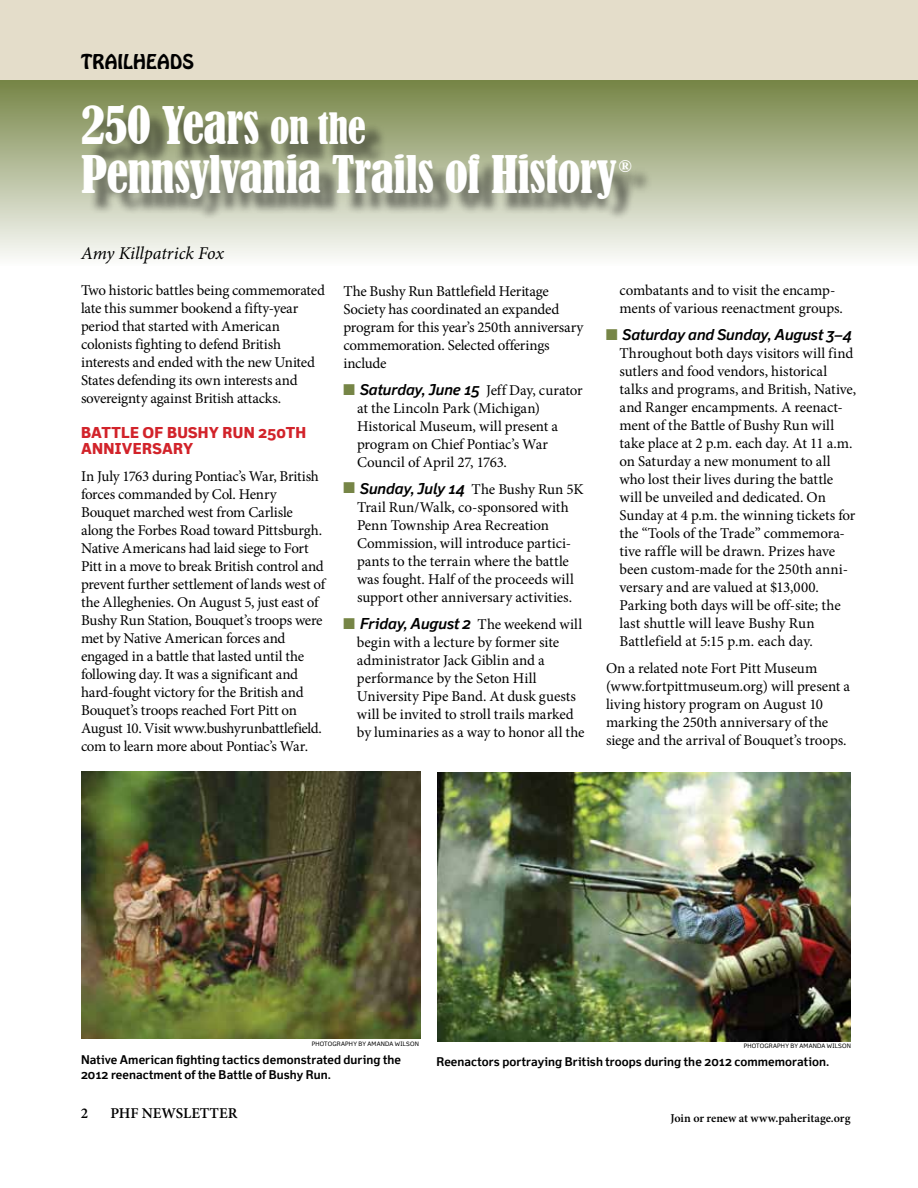
<style>
.page{position:relative;width:918px;height:1188px;background:#fff}
.page>*{position:absolute;margin:0;border:0;box-sizing:border-box;transform-origin:0 0}
.t1{font:condensed 48.6px/48.6px "Bernard";letter-spacing:-.01em;color:#fff}
.t2{font:italic 18px "Minion Pro";letter-spacing:-.005em;color:#000}
.t3{font:18px "Hobo Std";letter-spacing:.01em;color:#000}
.t4{font:condensed 17.55px "Bernard";color:#fff}
.t5{font:15px/18px "Minion Pro";letter-spacing:-.01em;color:#000}
.t6{font:italic 700 15px "Felbridge";color:#000}
.t7{font:800 15px/16.5px "Felbridge";letter-spacing:.015em;color:#d2232a}
.t8{font:600 15px "Minion Pro";color:#000}
.t9{font:700 12px/15px "Felbridge";letter-spacing:.005em;color:#000}
.t10{font:600 12px "Minion Pro";letter-spacing:-.005em;color:#000}
.t11{font:6px "Felbridge";letter-spacing:.03em;color:#000}
.s1{font-size:40.5px}
.s2{font-family:"Monotype Sorts";font-weight:400;font-style:normal;color:#768546}
.s3{font-family:"Minion Pro";font-weight:400;font-style:normal}
</style>
<div class="page">
<div style="left:0;top:0;width:918px;height:80px;background:#e4ddca"></div>
<div style="left:0;top:80px;width:918px;height:186px;background:linear-gradient(to bottom,#768546,#fcfcfb)"></div>
<div style="left:88px;top:112px;width:550px;height:109px;background:#000;opacity:.5"></div>
<div style="left:626px;top:167px;width:27px;height:28px;background:#000;opacity:.6"></div>
<img style="left:437px;top:773px;width:413px;height:268px">
<img style="left:81px;top:771px;width:339px;height:267px">
<p class="t3" style="left:81px;top:50px;width:115px">TRAILHEADS</p>
<h1 class="t1" style="left:81px;top:102px;width:538px">250 Years <span class="s1">on the<br></span>Pennsylvania Trails of History</h1>
<p class="t4" style="left:619px;top:157px;width:15px">®</p>
<p class="t2" style="left:81px;top:241px;width:144px">Amy Killpatrick Fox</p>
<p class="t5" style="left:81px;top:281px;width:246px">Two historic battles being commemorated late this summer bookend a fifty-year period that started with American colonists fighting to defend British interests and ended with the new United States defending its own interests and sovereignty against British attacks.</p>
<p class="t7" style="left:81px;top:424px;width:227px">BATTLE OF BUSHY RUN 250TH<br>ANNIVERSARY</p>
<p class="t5" style="left:81px;top:467px;width:246px">In July 1763 during Pontiac’s War, British forces commanded by Col. Henry Bouquet marched west from Carlisle along the Forbes Road toward Pittsburgh.<br>Native Americans had laid siege to Fort Pitt in a move to break British control and prevent further settlement of lands west of the Alleghenies. On August 5, just east of Bushy Run Station, Bouquet’s troops were met by Native American forces and engaged in a battle that lasted until the following day. It was a significant and hard-fought victory for the British and Bouquet’s troops reached Fort Pitt on August 10. Visit www.bushyrunbattlefield. com to learn more about Pontiac’s War.</p>
<p class="t5" style="left:344px;top:282px;width:242px">The Bushy Run Battlefield Heritage<br>Society has coordinated an expanded program for this year’s 250th anniversary commemoration. Selected offerings include</p>
<p class="t6" style="left:344px;top:380px;width:241px"><span class="s2">N</span> Saturday, June 15 <span class="s3">Jeff Day, curator</span></p>
<p class="t5" style="left:357px;top:399px;width:203px">at the Lincoln Park (Michigan)<br>Historical Museum, will present a program on Chief Pontiac’s War<br>Council of April 27, 1763.</p>
<p class="t6" style="left:344px;top:479px;width:242px"><span class="s2">N</span> Sunday, July 14 <span class="s3">The Bushy Run 5K</span></p>
<p class="t5" style="left:357px;top:498px;width:218px">Trail Run/Walk, co-sponsored with Penn Township Area Recreation Commission, will introduce partici&shy;pants to the terrain where the battle was fought. Half of the proceeds will support other anniversary activities.</p>
<p class="t6" style="left:343px;top:614px;width:240px"><span class="s2">N</span> Friday, August 2 <span class="s3">The weekend will</span></p>
<p class="t5" style="left:357px;top:633px;width:229px">begin with a lecture by former site administrator Jack Giblin and a performance by the Seton Hill University Pipe Band. At dusk guests will be invited to stroll trails marked by luminaries as a way to honor all the</p>
<p class="t5" style="left:620px;top:281px;width:225px">combatants and to visit the encamp&shy;ments of various reenactment groups.</p>
<p class="t6" style="left:606px;top:326px;width:248px"><span class="s2">N</span> Saturday and Sunday, August 3–4</p>
<p class="t5" style="left:620px;top:344px;width:238px">Throughout both days visitors will find sutlers and food vendors, historical talks and programs, and British, Native, and Ranger encampments. A reenact&shy;ment of the Battle of Bushy Run will take place at 2 p.m. each day. At 11 a.m. on Saturday a new monument to all who lost their lives during the battle will be unveiled and dedicated. On Sunday at 4 p.m. the winning tickets for the “Tools of the Trade” commemora&shy;tive raffle will be drawn. Prizes have been custom-made for the 250th anni&shy;versary and are valued at $13,000.<br>Parking both days will be off-site; the last shuttle will leave Bushy Run Battlefield at 5:15 p.m. each day.</p>
<p class="t5" style="left:606px;top:659px;width:246px">On a related note Fort Pitt Museum (www.fortpittmuseum.org) will present a living history program on August 10 marking the 250th anniversary of the siege and the arrival of Bouquet’s troops.</p>
<p class="t11" style="left:312px;top:1040px;width:109px">PHOTOGRAPHY BY AMANDA WILSON</p>
<p class="t11" style="left:744px;top:1042px;width:109px">PHOTOGRAPHY BY AMANDA WILSON</p>
<p class="t9" style="left:81px;top:1053px;width:322px">Native American fighting tactics demonstrated during the<br>2012 reenactment of the Battle of Bushy Run.</p>
<p class="t9" style="left:436px;top:1054px;width:394px">Reenactors portraying British troops during the 2012 commemoration.</p>
<p class="t8" style="left:81px;top:1103px;width:9px">2</p>
<p class="t8" style="left:110px;top:1103px;width:129px">PHF NEWSLETTER</p>
<p class="t10" style="left:670px;top:1110px;width:182px">Join or renew at www.paheritage.org</p>
</div>
